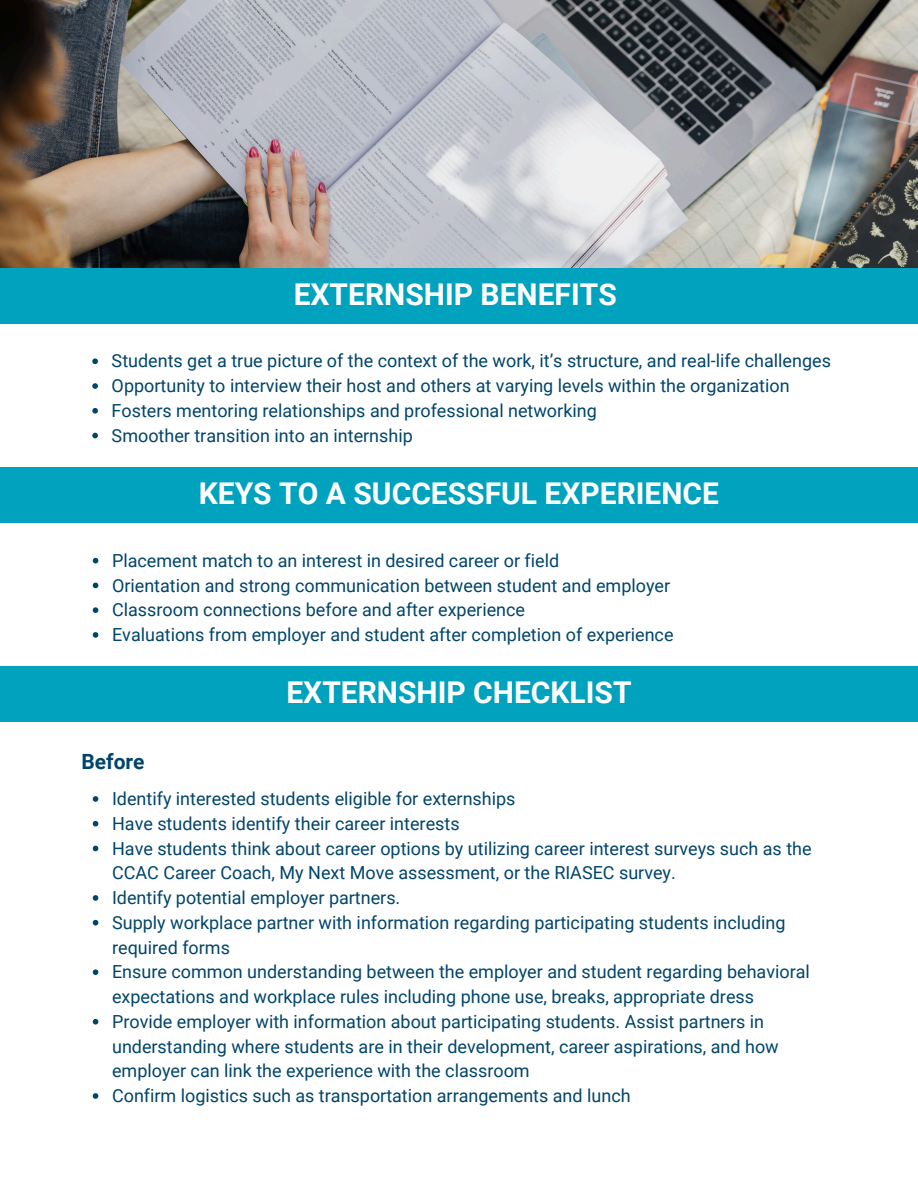
<style>
.page{position:relative;width:918px;height:1188px;background:#fff}
.page>*{position:absolute;margin:0;border:0;box-sizing:border-box;transform-origin:0 0}
.t1{font:700 30px "Roboto";color:#fff}
.t2{font:700 21px "Roboto";color:#00456a}
.t3{font:18px/24.8px "Roboto";color:#00456a}
</style>
<div class="page">
<div style="left:0;top:268px;width:918px;height:55px;background:#00a2bd"></div>
<div style="left:0;top:467px;width:918px;height:56px;background:#00a2bd"></div>
<div style="left:0;top:666px;width:918px;height:56px;background:#00a2bd"></div>
<img style="left:0;top:0;width:918px;height:267px">
<svg style="left:92px;top:358px;width:6px;height:6px"></svg>
<svg style="left:92px;top:383px;width:6px;height:6px"></svg>
<svg style="left:92px;top:408px;width:6px;height:6px"></svg>
<svg style="left:92px;top:433px;width:6px;height:5px"></svg>
<svg style="left:93px;top:558px;width:5px;height:5px"></svg>
<svg style="left:93px;top:583px;width:5px;height:5px"></svg>
<svg style="left:93px;top:607px;width:5px;height:6px"></svg>
<svg style="left:93px;top:632px;width:5px;height:6px"></svg>
<svg style="left:93px;top:796px;width:5px;height:6px"></svg>
<svg style="left:93px;top:821px;width:5px;height:6px"></svg>
<svg style="left:93px;top:846px;width:5px;height:5px"></svg>
<svg style="left:93px;top:895px;width:5px;height:6px"></svg>
<svg style="left:93px;top:920px;width:5px;height:6px"></svg>
<svg style="left:93px;top:969px;width:5px;height:6px"></svg>
<svg style="left:93px;top:1019px;width:5px;height:6px"></svg>
<svg style="left:93px;top:1093px;width:5px;height:6px"></svg>
<p class="t1" style="left:294px;top:277px;width:325px">EXTERNSHIP BENEFITS</p>
<p class="t3" style="left:112px;top:349px;width:721px">Students get a true picture of the context of the work, it’s structure, and real-life challenges</p>
<p class="t3" style="left:112px;top:374px;width:680px">Opportunity to interview their host and others at varying levels within the organization</p>
<h1 class="t3" style="left:112px;top:398px;width:487px">Fosters mentoring relationships and professional networking</h1>
<p class="t3" style="left:112px;top:423px;width:303px">Smoother transition into an internship</p>
<h1 class="t1" style="left:199px;top:476px;width:522px">KEYS TO A SUCCESSFUL EXPERIENCE</h1>
<p class="t3" style="left:112px;top:548px;width:449px">Placement match to an interest in desired career or field</p>
<p class="t3" style="left:112px;top:573px;width:560px">Orientation and strong communication between student and employer</p>
<p class="t3" style="left:112px;top:598px;width:415px">Classroom connections before and after experience</p>
<h1 class="t3" style="left:112px;top:623px;width:563px">Evaluations from employer and student after completion of experience</h1>
<p class="t1" style="left:286px;top:676px;width:347px">EXTERNSHIP CHECKLIST</p>
<h2 class="t2" style="left:81px;top:750px;width:65px">Before</h2>
<p class="t3" style="left:112px;top:787px;width:405px">Identify interested students eligible for externships</p>
<p class="t3" style="left:112px;top:811px;width:349px">Have students identify their career interests</p>
<p class="t3" style="left:112px;top:836px;width:701px">Have students think about career options by utilizing career interest surveys such as the<br>CCAC Career Coach, My Next Move assessment, or the RIASEC survey.</p>
<p class="t3" style="left:112px;top:886px;width:290px">Identify potential employer partners.</p>
<p class="t3" style="left:112px;top:910px;width:675px">Supply workplace partner with information regarding participating students including required forms</p>
<p class="t3" style="left:112px;top:960px;width:699px">Ensure common understanding between the employer and student regarding behavioral expectations and workplace rules including phone use, breaks, appropriate dress</p>
<p class="t3" style="left:112px;top:1009px;width:668px">Provide employer with information about participating students. Assist partners in understanding where students are in their development, career aspirations, and how employer can link the experience with the classroom</p>
<p class="t3" style="left:112px;top:1084px;width:520px">Confirm logistics such as transportation arrangements and lunch</p>
</div>
